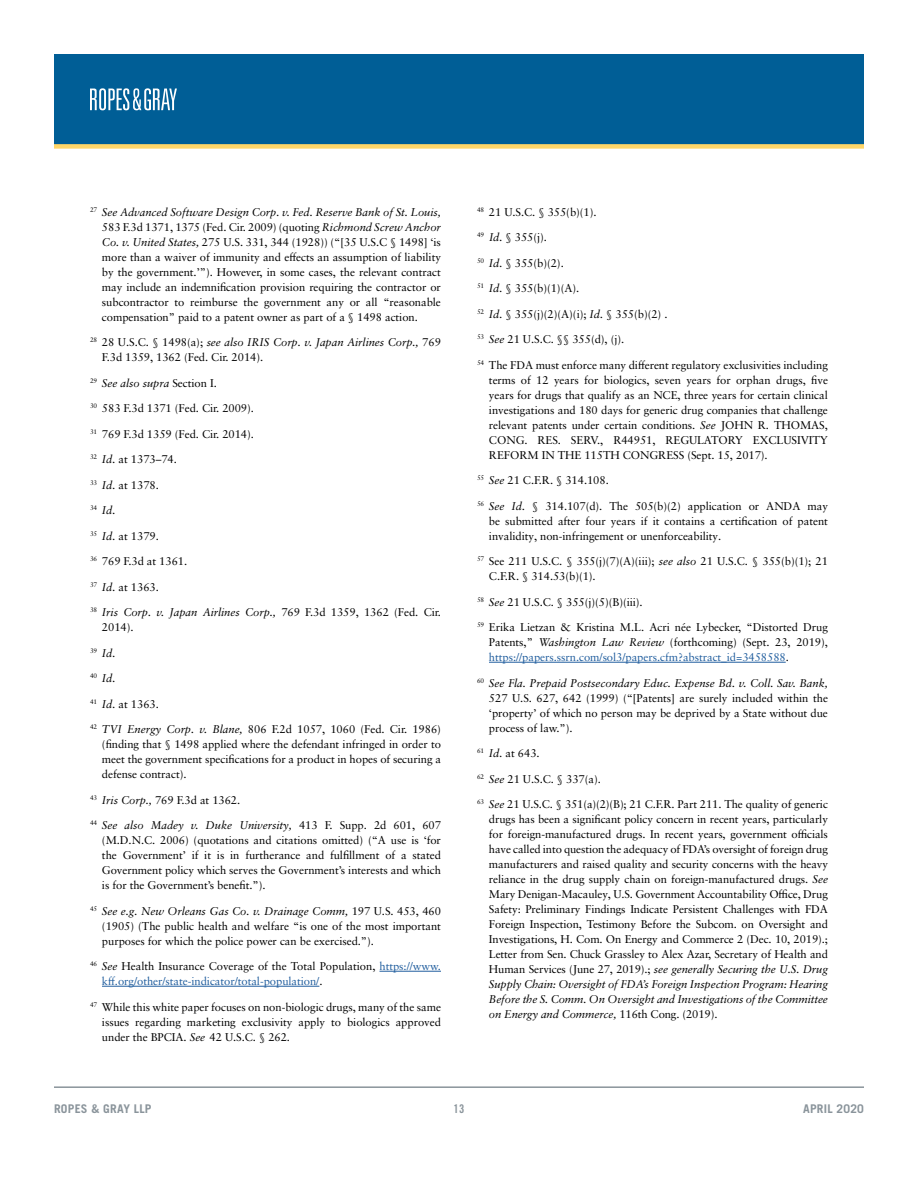
<style>
.page{position:relative;width:918px;height:1188px;background:#fff}
.page>*{position:absolute;margin:0;border:0;box-sizing:border-box;transform-origin:0 0}
.t1{font:700 12px "Trade Gothic LT Pro";letter-spacing:.02em;color:#8a949b}
.t2{font:12px "Trade Gothic LT Pro Bd Cn 20";color:#8a949b}
.t3{font:11.25px/15px "Sabon LT Pro";letter-spacing:-.005em;color:#000;text-align:justify}
.t4{font:11.25px/15px "Sabon LT Pro";letter-spacing:-.005em;color:#215e9e}
.t5{font:italic 11.25px "Sabon LT Pro";letter-spacing:-.005em;color:#000}
.s1{font-style:italic}
.s2{font-style:normal}
.s3{font-style:italic;color:#000}
.s4{color:#000}
.s5{color:#215e9e}
</style>
<div class="page">
<div style="left:54px;top:54px;width:810px;height:92px;background:#005e96"></div>
<div style="left:54px;top:144px;width:810px;height:5px;background:#ffd668"></div>
<hr style="left:54px;top:1086px;width:810px;height:2px;background:#8a949b">
<svg style="left:90px;top:88px;width:87px;height:22px"></svg>
<hr style="left:380px;top:971px;width:61px;height:1px;background:#215e9e">
<hr style="left:102px;top:986px;width:217px;height:1px;background:#215e9e">
<hr style="left:489px;top:662px;width:297px;height:1px;background:#215e9e">
<p class="t3" style="left:102px;top:204px;width:341px;text-indent:-12px"><sup>27</sup> <span class="s1">See Advanced Software Design Corp. v. Fed. Reserve Bank of St. Louis, </span>583 F.3d 1371, 1375 (Fed. Cir. 2009) (quoting <span class="s1">Richmond Screw Anchor Co. v. United States,</span> 275 U.S. 331, 344 (1928)) (“[35 U.S.C § 1498] ‘is more than a waiver of immunity and effects an assumption of liability by the government.’”). However, in some cases, the relevant contract may include an indemnification provision requiring the contractor or subcontractor to reimburse the government any or all “reasonable compensation” paid to a patent owner as part of a § 1498 action.</p>
<p class="t3" style="left:102px;top:334px;width:340px;text-indent:-12px"><sup>28</sup> 28 U.S.C. § 1498(a); <span class="s1">see also IRIS Corp. v. Japan Airlines Corp.,</span> 769<br>F.3d 1359, 1362 (Fed. Cir. 2014).</p>
<p class="t5" style="left:90px;top:376px;width:128px"><sup>29</sup> See also supra <span class="s2">Section I.</span></p>
<p class="t3" style="left:90px;top:400px;width:165px"><sup>30</sup> 583 F.3d 1371 (Fed. Cir. 2009).</p>
<p class="t3" style="left:90px;top:426px;width:165px"><sup>31</sup> 769 F.3d 1359 (Fed. Cir. 2014).</p>
<p class="t3" style="left:90px;top:451px;width:88px"><sup>32</sup> <span class="s1">Id.</span> at 1373–74.</p>
<p class="t3" style="left:90px;top:477px;width:70px"><sup>33</sup> <span class="s1">Id.</span> at 1378.</p>
<p class="t5" style="left:90px;top:503px;width:27px"><sup>34</sup> Id.</p>
<p class="t3" style="left:90px;top:528px;width:70px"><sup>35</sup> <span class="s1">Id.</span> at 1379.</p>
<p class="t3" style="left:90px;top:553px;width:99px"><sup>36</sup> 769 F.3d at 1361.</p>
<p class="t3" style="left:90px;top:579px;width:70px"><sup>37</sup> <span class="s1">Id.</span> at 1363.</p>
<p class="t3" style="left:102px;top:604px;width:341px;text-indent:-12px"><sup>38</sup> <span class="s1">Iris Corp. v. Japan Airlines Corp.,</span> 769 F.3d 1359, 1362 (Fed. Cir.<br>2014).</p>
<p class="t5" style="left:90px;top:646px;width:27px"><sup>39</sup> Id.</p>
<p class="t5" style="left:90px;top:671px;width:27px"><sup>40</sup> Id.</p>
<p class="t3" style="left:90px;top:696px;width:70px"><sup>41</sup> <span class="s1">Id.</span> at 1363.</p>
<p class="t3" style="left:102px;top:721px;width:341px;text-indent:-12px"><sup>42</sup> <span class="s1">TVI Energy Corp. v. Blane,</span> 806 F.2d 1057, 1060 (Fed. Cir. 1986) (finding that § 1498 applied where the defendant infringed in order to meet the government specifications for a product in hopes of securing a defense contract).</p>
<p class="t3" style="left:90px;top:792px;width:152px"><sup>43</sup> <span class="s1">Iris Corp.,</span> 769 F.3d at 1362.</p>
<p class="t3" style="left:102px;top:817px;width:341px;text-indent:-12px"><sup>44</sup> <span class="s1">See also Madey v. Duke University,</span> 413 F. Supp. 2d 601, 607 (M.D.N.C. 2006) (quotations and citations omitted) (“A use is ‘for the Government’ if it is in furtherance and fulfillment of a stated Government policy which serves the Government’s interests and which is for the Government’s benefit.”).</p>
<p class="t3" style="left:102px;top:903px;width:341px;text-indent:-12px"><sup>45</sup> <span class="s1">See e.g. New Orleans Gas Co. v. Drainage Comm,</span> 197 U.S. 453, 460 (1905) (The public health and welfare “is one of the most important purposes for which the police power can be exercised.”).</p>
<p class="t4" style="left:102px;top:958px;width:340px;text-indent:-12px"><sup>46</sup> <span class="s3">See</span> <span class="s4">Health Insurance Coverage of the Total Population,</span> https://www. kff.org/other/state-indicator/total-population/<span class="s4">.</span></p>
<p class="t3" style="left:102px;top:999px;width:341px;text-indent:-12px"><sup>47</sup> While this white paper focuses on non-biologic drugs, many of the same issues regarding marketing exclusivity apply to biologics approved under the BPCIA. <span class="s1">See</span> 42 U.S.C. § 262.</p>
<p class="t3" style="left:477px;top:204px;width:121px"><sup>48</sup> 21 U.S.C. § 355(b)(1).</p>
<p class="t3" style="left:477px;top:229px;width:72px"><sup>49</sup> <span class="s1">Id.</span> § 355(j).</p>
<p class="t3" style="left:477px;top:255px;width:88px"><sup>50</sup> <span class="s1">Id.</span> § 355(b)(2).</p>
<p class="t3" style="left:477px;top:280px;width:104px"><sup>51</sup> <span class="s1">Id.</span> § 355(b)(1)(A).</p>
<p class="t3" style="left:477px;top:306px;width:192px"><sup>52</sup> <span class="s1">Id.</span> § 355(j)(2)(A)(i); <span class="s1">Id.</span> § 355(b)(2) .</p>
<p class="t3" style="left:477px;top:331px;width:149px"><sup>53</sup> <span class="s1">See</span> 21 U.S.C. §§ 355(d), (j).</p>
<p class="t3" style="left:489px;top:357px;width:341px;text-indent:-12px"><sup>54</sup> The FDA must enforce many different regulatory exclusivities including terms of 12 years for biologics, seven years for orphan drugs, five years for drugs that qualify as an NCE, three years for certain clinical investigations and 180 days for generic drug companies that challenge relevant patents under certain conditions. <span class="s1">See</span> JOHN R. THOMAS, CONG. RES. SERV., R44951, REGULATORY EXCLUSIVITY REFORM IN THE 115TH CONGRESS (Sept. 15, 2017).</p>
<p class="t3" style="left:477px;top:472px;width:133px"><sup>55</sup> <span class="s1">See</span> 21 C.F.R. § 314.108.</p>
<p class="t3" style="left:489px;top:498px;width:340px;text-indent:-12px"><sup>56</sup> <span class="s1">See Id.</span> § 314.107(d). The 505(b)(2) application or ANDA may be submitted after four years if it contains a certification of patent invalidity, non-infringement or unenforceability.</p>
<p class="t3" style="left:489px;top:553px;width:341px;text-indent:-12px"><sup>57</sup> See 211 U.S.C. § 355(j)(7)(A)(iii); <span class="s1">see also</span> 21 U.S.C. § 355(b)(1); 21<br>C.F.R. § 314.53(b)(1).</p>
<p class="t3" style="left:477px;top:594px;width:167px"><sup>58</sup> <span class="s1">See</span> 21 U.S.C. § 355(j)(5)(B)(iii).</p>
<p class="t3" style="left:489px;top:619px;width:341px;text-indent:-12px"><sup>59</sup> Erika Lietzan &amp; Kristina M.L. Acri née Lybecker, “Distorted Drug Patents,” <span class="s1">Washington Law Review</span> (forthcoming) (Sept. 23, 2019), <span class="s5">https://papers.ssrn.com/sol3/papers.cfm?abstract_id=3458588</span>.</p>
<p class="t3" style="left:489px;top:675px;width:341px;text-indent:-12px"><sup>60</sup> <span class="s1">See Fla. Prepaid Postsecondary Educ. Expense Bd. v. Coll. Sav. Bank, </span>527 U.S. 627, 642 (1999) (“[Patents] are surely included within the ‘property’ of which no person may be deprived by a State without due process of law.”).</p>
<p class="t3" style="left:477px;top:745px;width:64px"><sup>61</sup> <span class="s1">Id.</span> at 643.</p>
<p class="t3" style="left:477px;top:771px;width:125px"><sup>62</sup> <span class="s1">See</span> 21 U.S.C. § 337(a).</p>
<p class="t3" style="left:489px;top:796px;width:341px;text-indent:-12px"><sup>63</sup> <span class="s1">See</span> 21 U.S.C. § 351(a)(2)(B); 21 C.F.R. Part 211. The quality of generic drugs has been a significant policy concern in recent years, particularly for foreign-manufactured drugs. In recent years, government officials have called into question the adequacy of FDA’s oversight of foreign drug manufacturers and raised quality and security concerns with the heavy reliance in the drug supply chain on foreign-manufactured drugs. <span class="s1">See </span>Mary Denigan-Macauley, U.S. Government Accountability Office, Drug Safety: Preliminary Findings Indicate Persistent Challenges with FDA Foreign Inspection, Testimony Before the Subcom. on Oversight and Investigations, H. Com. On Energy and Commerce 2 (Dec. 10, 2019).; Letter from Sen. Chuck Grassley to Alex Azar, Secretary of Health and Human Services (June 27, 2019).; <span class="s1">see generally Securing the U.S. Drug Supply Chain: Oversight of FDA’s Foreign Inspection Program: Hearing Before the S. Comm. On Oversight and Investigations of the Committee on Energy and Commerce,</span> 116th Cong. (2019).</p>
<p class="t1" style="left:54px;top:1101px;width:99px">ROPES &amp; GRAY LLP</p>
<p class="t2" style="left:454px;top:1101px;width:12px">13</p>
<p class="t1" style="left:803px;top:1101px;width:62px">APRIL 2020</p>
</div>
